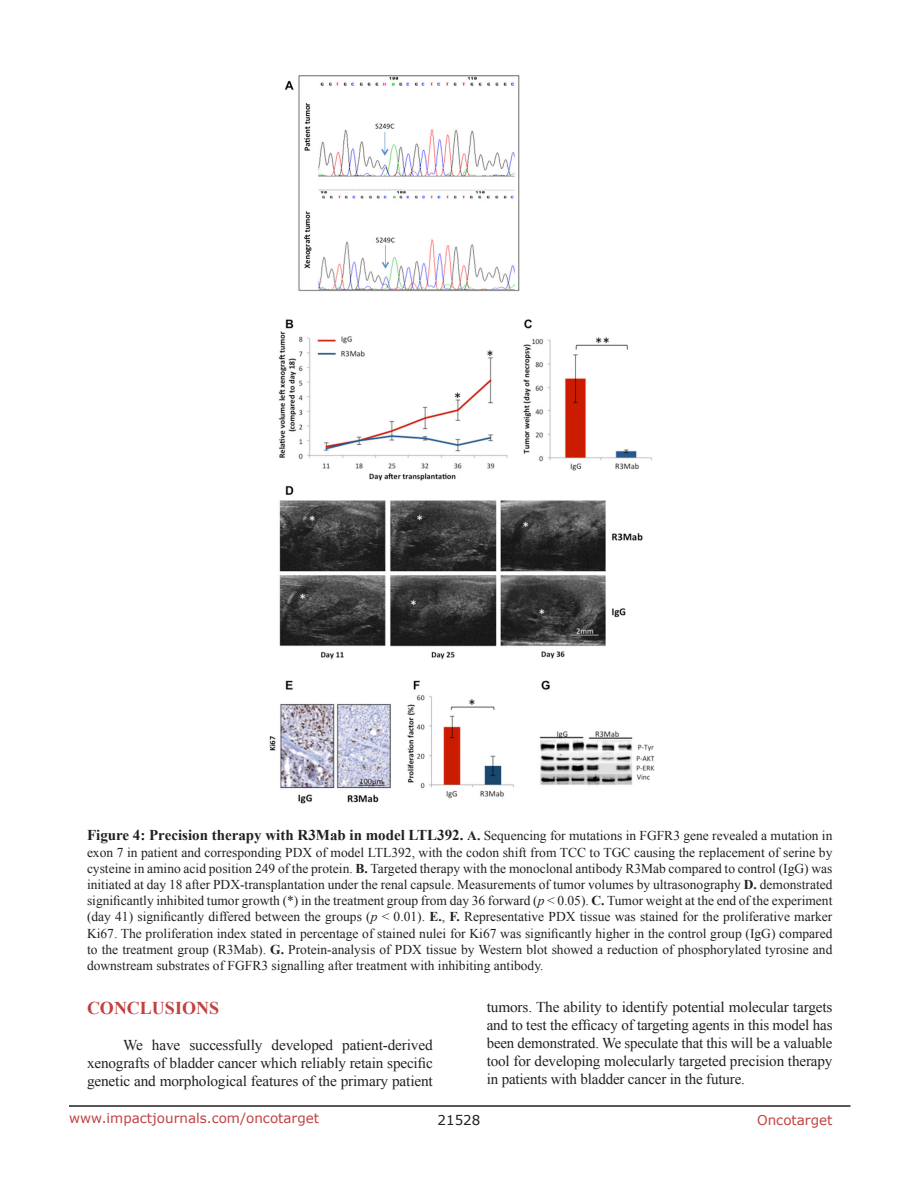
<style>
.page{position:relative;width:918px;height:1188px;background:#fff}
.page>*{position:absolute;margin:0;border:0;box-sizing:border-box;transform-origin:0 0}
.Heading{font:700 18px "Times New Roman";color:#c24141}
.BodyText{font:15px/18px "Times New Roman";letter-spacing:-.01em;color:#231f20;text-align:justify}
.FigureText{font:13.5px/16.2px "Times New Roman";color:#231f20;text-align:justify}
.t1{font:13.5px "Verdana";color:#c24141}
.t2{font:13.5px "Verdana";color:#231f20}
.s1{font-weight:700;font-size:15px}
.s2{font-weight:700}
.s3{font-style:italic}
</style>
<div class="page">
<hr style="left:69px;top:1105px;width:781px;height:2px;background:#231f20">
<img style="left:269px;top:76px;width:385px;height:728px">
<p class="FigureText" style="left:87px;top:828px;width:747px"><span class="s1">Figure 4: Precision therapy with R3Mab in model LTL392.</span> <span class="s2">A.</span> Sequencing for mutations in FGFR3 gene revealed a mutation in exon 7 in patient and corresponding PDX of model LTL392, with the codon shift from TCC to TGC causing the replacement of serine by cysteine in amino acid position 249 of the protein. <span class="s2">B.</span> Targeted therapy with the monoclonal antibody R3Mab compared to control (IgG) was initiated at day 18 after PDX-transplantation under the renal capsule. Measurements of tumor volumes by ultrasonography <span class="s2">D.</span> demonstrated significantly inhibited tumor growth (*) in the treatment group from day 36 forward (<span class="s3">p</span> &lt; 0.05). <span class="s2">C.</span> Tumor weight at the end of the experiment (day 41) significantly differed between the groups (<span class="s3">p</span> &lt; 0.01). <span class="s2">E.</span>, <span class="s2">F.</span> Representative PDX tissue was stained for the proliferative marker Ki67. The proliferation index stated in percentage of stained nulei for Ki67 was significantly higher in the control group (IgG) compared to the treatment group (R3Mab). <span class="s2">G.</span> Protein-analysis of PDX tissue by Western blot showed a reduction of phosphorylated tyrosine and downstream substrates of FGFR3 signalling after treatment with inhibiting antibody.</p>
<p class="Heading" style="left:87px;top:995px;width:134px">CONCLUSIONS</p>
<p class="BodyText" style="left:87px;top:1035px;width:347px;text-indent:36px">We have successfully developed patient-derived xenografts of bladder cancer which reliably retain specific genetic and morphological features of the primary patient</p>
<p class="BodyText" style="left:487px;top:998px;width:347px">tumors. The ability to identify potential molecular targets and to test the efficacy of targeting agents in this model has been demonstrated. We speculate that this will be a valuable tool for developing molecularly targeted precision therapy in patients with bladder cancer in the future.</p>
<p class="t1" style="left:69px;top:1109px;width:252px">www.impactjournals.com/oncotarget</p>
<p class="t2" style="left:438px;top:1111px;width:44px">21528</p>
<p class="t1" style="left:757px;top:1111px;width:77px">Oncotarget</p>
</div>
